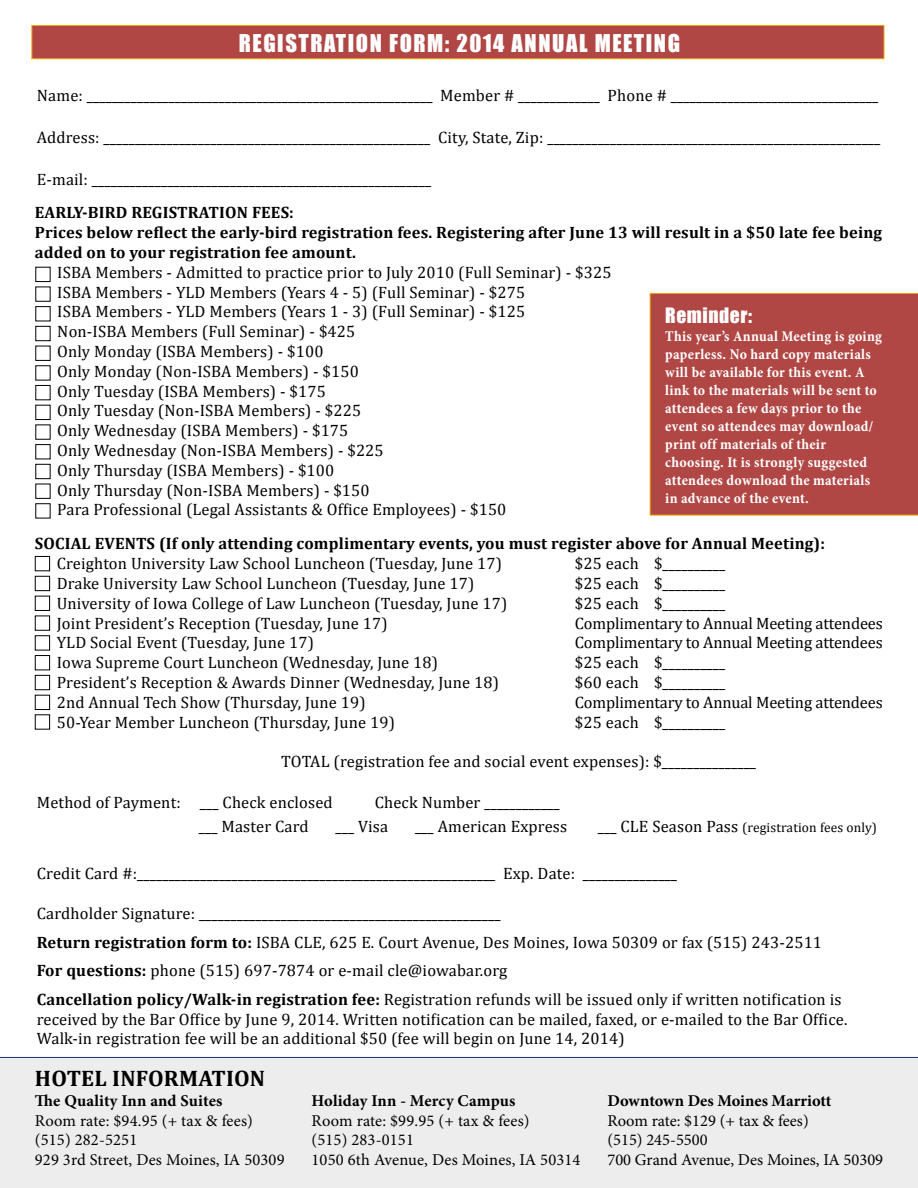
<style>
.page{position:relative;width:918px;height:1188px;background:#fff}
.page>*{position:absolute;margin:0;border:0;box-sizing:border-box;transform-origin:0 0}
.t1{font:22.5px "Impact";letter-spacing:.07em;color:#fff}
.t2{font:700 22.5px "Cambria";letter-spacing:.01em;color:#000}
.t3{font:19.5px "Impact";letter-spacing:.03em;color:#fff}
.t4{font:16.5px/19.8px "Cambria";letter-spacing:.01em;color:#000}
.t5{font:700 16.5px/19.8px "Cambria";letter-spacing:.01em;color:#000}
.t6{font:16.5px/19.8px "Minion Pro";letter-spacing:.005em;color:#000}
.t7{font:16.5px "Cambria";letter-spacing:-.01em;color:#000}
.t8{font:700 16.5px "Minion Pro";letter-spacing:.005em;color:#000}
.t9{font:700 condensed 15px/18px "Minion Pro";letter-spacing:.02em;color:#fff}
.t10{font:13.5px "Cambria";letter-spacing:.01em;color:#000}
.s1{font-size:16.5px}
.s2{font-weight:700}
</style>
<div class="page">
<div style="left:32px;top:25px;width:852px;height:34px;background:#b04744;border:1px solid #efa707"></div>
<div style="left:35px;top:326px;width:16px;height:15px;border:1px solid #000"></div>
<div style="left:35px;top:464px;width:16px;height:15px;border:1px solid #000"></div>
<div style="left:0;top:1057px;width:918px;height:131px;background:#ededee"></div>
<div style="left:35px;top:556px;width:15px;height:15px;border:1px solid #000"></div>
<div style="left:35px;top:576px;width:15px;height:15px;border:1px solid #000"></div>
<div style="left:35px;top:596px;width:15px;height:15px;border:1px solid #000"></div>
<div style="left:35px;top:616px;width:15px;height:15px;border:1px solid #000"></div>
<div style="left:35px;top:635px;width:15px;height:15px;border:1px solid #000"></div>
<div style="left:35px;top:655px;width:15px;height:15px;border:1px solid #000"></div>
<div style="left:35px;top:675px;width:15px;height:15px;border:1px solid #000"></div>
<div style="left:35px;top:695px;width:15px;height:15px;border:1px solid #000"></div>
<hr style="left:0;top:1057px;width:918px;height:1px;background:#1b2f71">
<div style="left:650px;top:293px;width:268px;height:222px;background:#b04744"></div>
<h1 class="t1" style="left:239px;top:25px;width:443px">REGISTRATION FORM: 2014 ANNUAL MEETING</h1>
<p class="t4" style="left:37px;top:86px;width:843px">Name: _______________________________________________________ Member # _____________ Phone # _________________________________</p>
<p class="t4" style="left:37px;top:128px;width:845px">Address: ____________________________________________________ City, State, Zip: _____________________________________________________</p>
<p class="t4" style="left:37px;top:170px;width:396px">E-mail: ______________________________________________________</p>
<p class="t5" style="left:35px;top:202px;width:849px">EARLY-BIRD REGISTRATION FEES:<br>Prices below reflect the early-bird registration fees. Registering after June 13 will result in a $50 late fee being added on to your registration fee amount.</p>
<p class="t4" style="left:57px;top:262px;width:556px">ISBA Members - Admitted to practice prior to July 2010 (Full Seminar) - $325<br>ISBA Members - YLD Members (Years 4 - 5) (Full Seminar) - $275<br>ISBA Members - YLD Members (Years 1 - 3) (Full Seminar) - $125<br>Non-ISBA Members (Full Seminar) - $425<br>Only Monday (ISBA Members) - $100<br>Only Monday (Non-ISBA Members) - $150<br>Only Tuesday (ISBA Members) - $175<br>Only Tuesday (Non-ISBA Members) - $225<br>Only Wednesday (ISBA Members) - $175<br>Only Wednesday (Non-ISBA Members) - $225<br>Only Thursday (ISBA Members) - $100<br>Only Thursday (Non-ISBA Members) - $150<br>Para Professional (Legal Assistants &amp; Office Employees) - $150</p>
<p class="t3" style="left:665px;top:300px;width:88px">Reminder:</p>
<p class="t9" style="left:665px;top:327px;width:218px">This year’s Annual Meeting is going paperless. No hard copy materials will be available for this event. A link to the materials will be sent to attendees a few days prior to the event so attendees may download/ print off materials of their choosing. It is strongly suggested attendees download the materials in advance of the event.</p>
<p class="t5" style="left:35px;top:533px;width:792px">SOCIAL EVENTS (If only attending complimentary events, you must register above for Annual Meeting):</p>
<p class="t4" style="left:57px;top:554px;width:447px">Creighton University Law School Luncheon (Tuesday, June 17)</p>
<p class="t4" style="left:575px;top:554px;width:152px">$25 each $__________</p>
<p class="t4" style="left:57px;top:573px;width:419px">Drake University Law School Luncheon (Tuesday, June 17)</p>
<p class="t4" style="left:575px;top:573px;width:152px">$25 each $__________</p>
<p class="t4" style="left:57px;top:593px;width:452px">University of Iowa College of Law Luncheon (Tuesday, June 17)</p>
<p class="t4" style="left:575px;top:593px;width:152px">$25 each $__________</p>
<p class="t4" style="left:57px;top:613px;width:333px">Joint President’s Reception (Tuesday, June 17)</p>
<p class="t7" style="left:575px;top:613px;width:310px">Complimentary to Annual Meeting attendees</p>
<p class="t4" style="left:57px;top:633px;width:259px">YLD Social Event (Tuesday, June 17)</p>
<p class="t7" style="left:575px;top:633px;width:309px">Complimentary to Annual Meeting attendees</p>
<p class="t4" style="left:57px;top:653px;width:383px">Iowa Supreme Court Luncheon (Wednesday, June 18)</p>
<p class="t4" style="left:575px;top:653px;width:152px">$25 each $__________</p>
<p class="t4" style="left:57px;top:672px;width:444px">President’s Reception &amp; Awards Dinner (Wednesday, June 18)</p>
<p class="t4" style="left:575px;top:672px;width:152px">$60 each $__________</p>
<p class="t4" style="left:57px;top:692px;width:311px">2nd Annual Tech Show (Thursday, June 19)</p>
<p class="t7" style="left:575px;top:692px;width:309px">Complimentary to Annual Meeting attendees</p>
<p class="t4" style="left:57px;top:712px;width:340px">50-Year Member Luncheon (Thursday, June 19)</p>
<p class="t4" style="left:575px;top:712px;width:152px">$25 each $__________</p>
<p class="t4" style="left:281px;top:752px;width:476px">TOTAL (registration fee and social event expenses): $_______________</p>
<p class="t4" style="left:37px;top:792px;width:297px">Method of Payment: ___ Check enclosed</p>
<p class="t4" style="left:375px;top:792px;width:187px">Check Number ____________</p>
<p class="t4" style="left:199px;top:816px;width:111px">___ Master Card</p>
<p class="t4" style="left:335px;top:816px;width:54px">___ Visa</p>
<p class="t4" style="left:415px;top:816px;width:154px">___ American Express</p>
<p class="t10" style="left:598px;top:820px;width:281px"><span class="s1">___ CLE Season Pass</span> (registration fees only)</p>
<p class="t4" style="left:37px;top:863px;width:642px">Credit Card #:_________________________________________________________ Exp. Date: _______________</p>
<p class="t4" style="left:37px;top:899px;width:806px;line-height:28.5px">Cardholder Signature: ________________________________________________<br><span class="s2">Return registration form to:</span> ISBA CLE, 625 E. Court Avenue, Des Moines, Iowa 50309 or fax (515) 243-2511<br><span class="s2">For questions:</span> phone (515) 697-7874 or e-mail cle@iowabar.org<br><span class="s2">Cancellation policy/Walk-in registration fee:</span> Registration refunds will be issued only if written notification is</p>
<p class="t4" style="left:37px;top:1009px;width:812px">received by the Bar Office by June 9, 2014. Written notification can be mailed, faxed, or e-mailed to the Bar Office.<br>Walk-in registration fee will be an additional $50 (fee will begin on June 14, 2014)</p>
<h1 class="t2" style="left:35px;top:1062px;width:232px">HOTEL INFORMATION</h1>
<p class="t8" style="left:35px;top:1089px;width:189px">The Quality Inn and Suites</p>
<p class="t6" style="left:35px;top:1110px;width:251px">Room rate: $94.95 (+ tax &amp; fees) (515) 282-5251<br>929 3rd Street, Des Moines, IA 50309</p>
<p class="t8" style="left:312px;top:1089px;width:205px">Holiday Inn - Mercy Campus</p>
<p class="t6" style="left:312px;top:1110px;width:270px">Room rate: $99.95 (+ tax &amp; fees)<br>(515) 283-0151<br>1050 6th Avenue, Des Moines, IA 50314</p>
<p class="t8" style="left:607px;top:1089px;width:226px">Downtown Des Moines Marriott</p>
<p class="t6" style="left:607px;top:1110px;width:277px">Room rate: $129 (+ tax &amp; fees)<br>(515) 245-5500<br>700 Grand Avenue, Des Moines, IA 50309</p>
</div>
